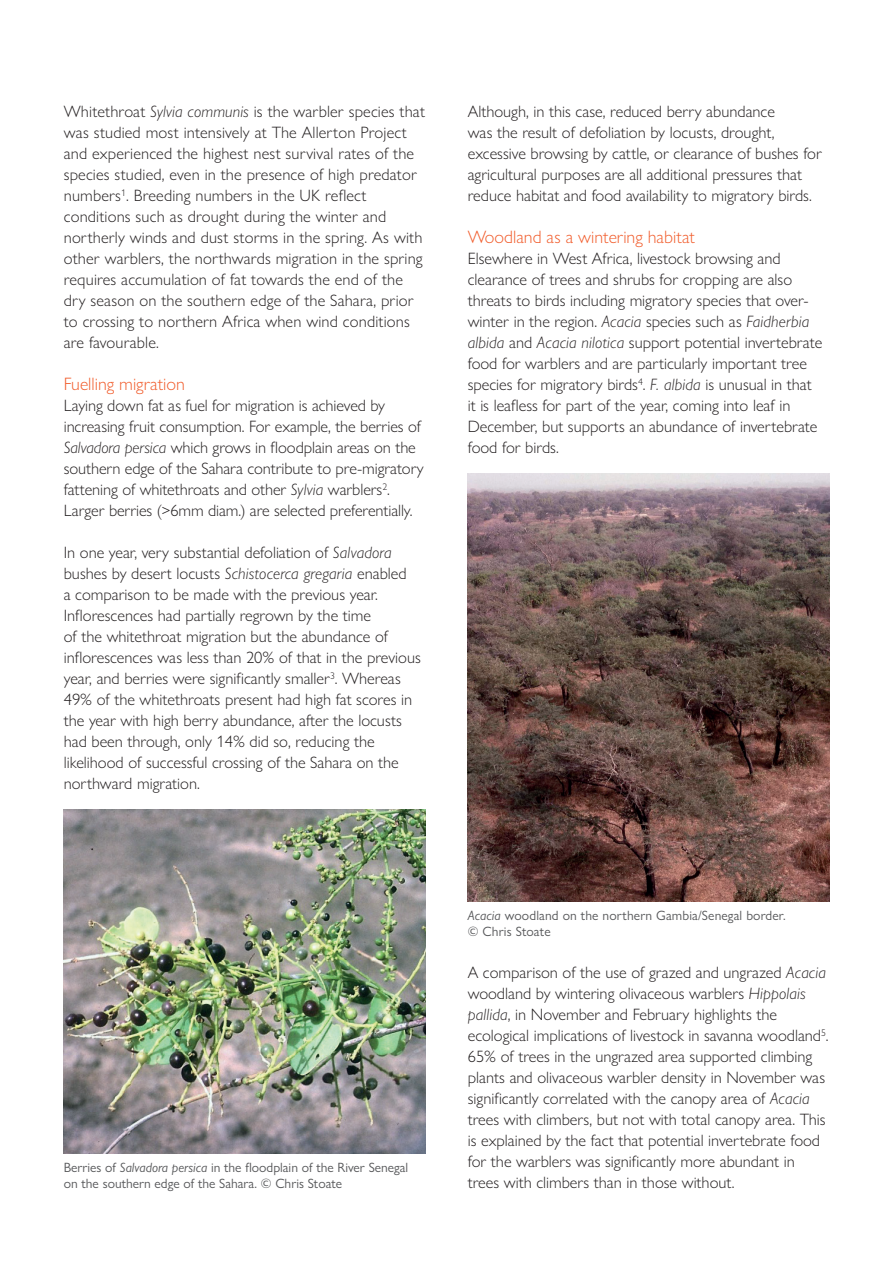
<style>
.page{position:relative;width:893px;height:1263px;background:#fff}
.page>*{position:absolute;margin:0;border:0;box-sizing:border-box;transform-origin:0 0}
.t1{font:300 18px "Gill Sans Nova";color:#f15b2a}
.t2{font:300 16.5px/21px "Gill Sans Nova";color:#231f20}
.t3{font:13.5px/16.2px "Gill Sans Nova";color:#57585a}
.s1{font-style:italic}
</style>
<div class="page">
<img style="left:64px;top:810px;width:361px;height:343px">
<img style="left:468px;top:474px;width:361px;height:427px">
<p class="t2" style="left:64px;top:101px;width:363px">Whitethroat <span class="s1">Sylvia communis</span> is the warbler species that was studied most intensively at The Allerton Project and experienced the highest nest survival rates of the species studied, even in the presence of high predator numbers<sup>1</sup>. Breeding numbers in the UK reflect conditions such as drought during the winter and northerly winds and dust storms in the spring. As with other warblers, the northwards migration in the spring requires accumulation of fat towards the end of the dry season on the southern edge of the Sahara, prior to crossing to northern Africa when wind conditions are favourable.</p>
<p class="t1" style="left:64px;top:373px;width:122px">Fuelling migration</p>
<p class="t2" style="left:64px;top:395px;width:362px">Laying down fat as fuel for migration is achieved by increasing fruit consumption. For example, the berries of <span class="s1">Salvadora persica</span> which grows in floodplain areas on the southern edge of the Sahara contribute to pre-migratory fattening of whitethroats and other <span class="s1">Sylvia</span> warblers<sup>2</sup>.<br>Larger berries (&gt;6mm diam.) are selected preferentially.</p>
<p class="t2" style="left:64px;top:542px;width:359px">In one year, very substantial defoliation of <span class="s1">Salvadora </span>bushes by desert locusts <span class="s1">Schistocerca gregaria</span> enabled<br>a comparison to be made with the previous year.<br>Inflorescences had partially regrown by the time<br>of the whitethroat migration but the abundance of inflorescences was less than 20% of that in the previous year, and berries were significantly smaller<sup>3</sup>. Whereas 49% of the whitethroats present had high fat scores in the year with high berry abundance, after the locusts had been through, only 14% did so, reducing the likelihood of successful crossing of the Sahara on the northward migration.</p>
<p class="t2" style="left:468px;top:101px;width:356px">Although, in this case, reduced berry abundance<br>was the result of defoliation by locusts, drought, excessive browsing by cattle, or clearance of bushes for agricultural purposes are all additional pressures that reduce habitat and food availability to migratory birds.</p>
<p class="t1" style="left:468px;top:226px;width:229px">Woodland as a wintering habitat</p>
<p class="t2" style="left:468px;top:248px;width:356px">Elsewhere in West Africa, livestock browsing and clearance of trees and shrubs for cropping are also threats to birds including migratory species that over&shy;winter in the region. <span class="s1">Acacia</span> species such as <span class="s1">Faidherbia albida</span> and <span class="s1">Acacia nilotica</span> support potential invertebrate food for warblers and are particularly important tree species for migratory birds<sup>4</sup>. <span class="s1">F. albida</span> is unusual in that it is leafless for part of the year, coming into leaf in December, but supports an abundance of invertebrate food for birds.</p>
<p class="t3" style="left:64px;top:1159px;width:346px">Berries of <span class="s1">Salvadora persica</span> in the floodplain of the River Senegal on the southern edge of the Sahara. © Chris Stoate</p>
<p class="t3" style="left:468px;top:907px;width:319px"><span class="s1">Acacia</span> woodland on the northern Gambia/Senegal border. © Chris Stoate</p>
<p class="t2" style="left:468px;top:962px;width:362px">A comparison of the use of grazed and ungrazed <span class="s1">Acacia </span>woodland by wintering olivaceous warblers <span class="s1">Hippolais pallida</span>, in November and February highlights the ecological implications of livestock in savanna woodland<sup>5</sup>.<br>65% of trees in the ungrazed area supported climbing plants and olivaceous warbler density in November was significantly correlated with the canopy area of <span class="s1">Acacia </span>trees with climbers, but not with total canopy area. This is explained by the fact that potential invertebrate food for the warblers was significantly more abundant in trees with climbers than in those without.</p>
</div>
